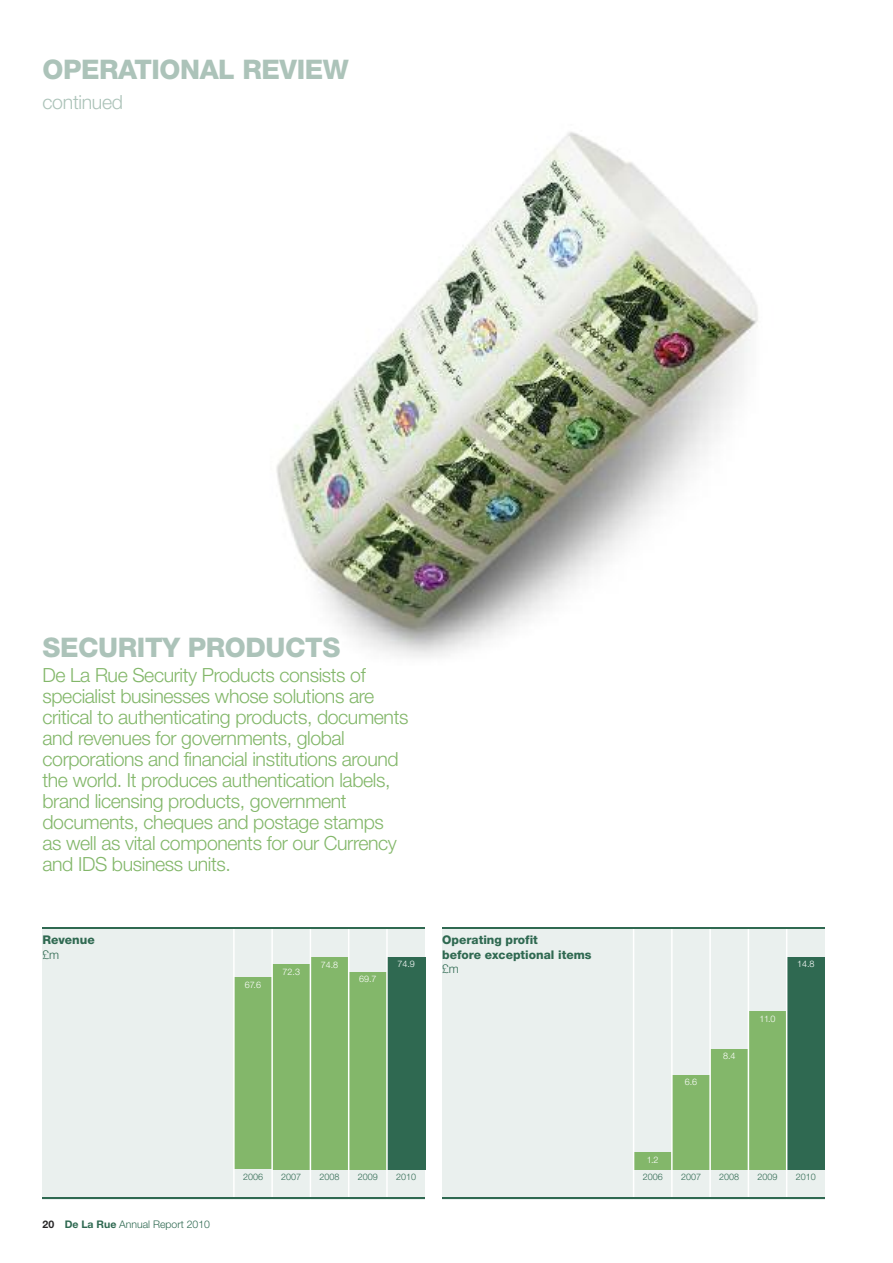
<style>
.page{position:relative;width:893px;height:1263px;background:#fff}
.page>*{position:absolute;margin:0;border:0;box-sizing:border-box;transform-origin:0 0}
.t1{font:800 27px "Helvetica Neue";letter-spacing:-.015em;color:#acc3b9}
.t2{font:300 19.5px/21px "Helvetica Neue";letter-spacing:-.02em;color:#83b76a}
.t3{font:300 19.5px "Helvetica Neue";letter-spacing:-.015em;color:#acc3b9}
.t4{font:800 12px/14.4px "Helvetica Neue";color:#2f6951}
.t5{font:300 12px "Helvetica Neue";color:#2f6951}
.t6{font:300 10.5px "Helvetica Neue";color:#2f6951}
.t7{font:300 9px "Helvetica Neue";color:#2f6951}
.t8{font:300 9px "Helvetica Neue";color:#fff}
.s1{font-weight:700;color:#272627}
.s2{font-weight:700}
</style>
<div class="page">
<img style="left:276px;top:132px;width:482px;height:525px">
<div style="left:43px;top:927px;width:382px;height:272px;background:#eaf0ee"></div>
<div style="left:234px;top:977px;width:38px;height:192px;background:#83b76a"></div>
<div style="left:272px;top:964px;width:38px;height:205px;background:#83b76a"></div>
<div style="left:310px;top:957px;width:39px;height:212px;background:#83b76a"></div>
<div style="left:349px;top:971px;width:38px;height:198px;background:#83b76a"></div>
<div style="left:387px;top:957px;width:38px;height:212px;background:#2f6951"></div>
<hr style="left:233px;top:927px;width:2px;height:272px;background:#fff">
<hr style="left:271px;top:927px;width:2px;height:272px;background:#fff">
<hr style="left:310px;top:927px;width:1px;height:272px;background:#fff">
<hr style="left:348px;top:927px;width:1px;height:272px;background:#fff">
<hr style="left:386px;top:927px;width:2px;height:272px;background:#fff">
<div style="left:442px;top:927px;width:383px;height:272px;background:#eaf0ee"></div>
<div style="left:634px;top:1152px;width:38px;height:17px;background:#83b76a"></div>
<div style="left:672px;top:1074px;width:38px;height:95px;background:#83b76a"></div>
<div style="left:710px;top:1049px;width:38px;height:120px;background:#83b76a"></div>
<div style="left:748px;top:1011px;width:39px;height:158px;background:#83b76a"></div>
<div style="left:787px;top:957px;width:38px;height:212px;background:#2f6951"></div>
<hr style="left:633px;top:927px;width:1px;height:272px;background:#fff">
<hr style="left:671px;top:927px;width:2px;height:272px;background:#fff">
<hr style="left:709px;top:927px;width:2px;height:272px;background:#fff">
<hr style="left:748px;top:927px;width:1px;height:272px;background:#fff">
<hr style="left:786px;top:927px;width:1px;height:272px;background:#fff">
<hr style="left:43px;top:927px;width:382px;height:1px;background:#2f6951">
<hr style="left:43px;top:1198px;width:382px;height:1px;background:#2f6951">
<hr style="left:442px;top:927px;width:383px;height:1px;background:#2f6951">
<hr style="left:442px;top:1198px;width:383px;height:1px;background:#2f6951">
<h1 class="t1" style="left:43px;top:60px;width:308px">OPERATIONAL REVIEW</h1>
<p class="t3" style="left:43px;top:95px;width:82px">continued</p>
<h1 class="t1" style="left:43px;top:638px;width:299px">SECURITY PRODUCTS</h1>
<p class="t2" style="left:43px;top:666px;width:367px">De La Rue Security Products consists of specialist businesses whose solutions are critical to authenticating products, documents and revenues for governments, global corporations and financial institutions around the world. It produces authentication labels, brand licensing products, government documents, cheques and postage stamps<br>as well as vital components for our Currency and IDS business units.</p>
<p class="t4" style="left:43px;top:934px;width:54px">Revenue</p>
<p class="t5" style="left:43px;top:950px;width:18px">£m</p>
<p class="t8" style="left:245px;top:982px;width:18px">67.6</p>
<p class="t8" style="left:283px;top:968px;width:19px">72.3</p>
<p class="t8" style="left:321px;top:961px;width:19px">74.8</p>
<p class="t8" style="left:359px;top:976px;width:19px">69.7</p>
<p class="t8" style="left:397px;top:961px;width:19px">74.9</p>
<p class="t4" style="left:442px;top:934px;width:151px">Operating profit<br>before exceptional items</p>
<p class="t5" style="left:442px;top:964px;width:18px">£m</p>
<p class="t6" style="left:43px;top:1220px;width:169px"><span class="s1">20</span> <span class="s2">De La Rue</span> Annual Report 2010</p>
<p class="t7" style="left:243px;top:1174px;width:21px">2006</p>
<p class="t7" style="left:281px;top:1174px;width:21px">2007</p>
<p class="t7" style="left:320px;top:1174px;width:21px">2008</p>
<p class="t7" style="left:358px;top:1174px;width:21px">2009</p>
<p class="t7" style="left:396px;top:1174px;width:21px">2010</p>
<p class="t8" style="left:685px;top:1079px;width:14px">6.6</p>
<p class="t8" style="left:723px;top:1053px;width:14px">8.4</p>
<p class="t8" style="left:759px;top:1016px;width:18px">11.0</p>
<p class="t8" style="left:797px;top:961px;width:19px">14.8</p>
<p class="t8" style="left:647px;top:1156px;width:13px">1.2</p>
<p class="t7" style="left:643px;top:1174px;width:21px">2006</p>
<p class="t7" style="left:681px;top:1174px;width:21px">2007</p>
<p class="t7" style="left:719px;top:1174px;width:21px">2008</p>
<p class="t7" style="left:757px;top:1174px;width:21px">2009</p>
<p class="t7" style="left:796px;top:1174px;width:21px">2010</p>
</div>
